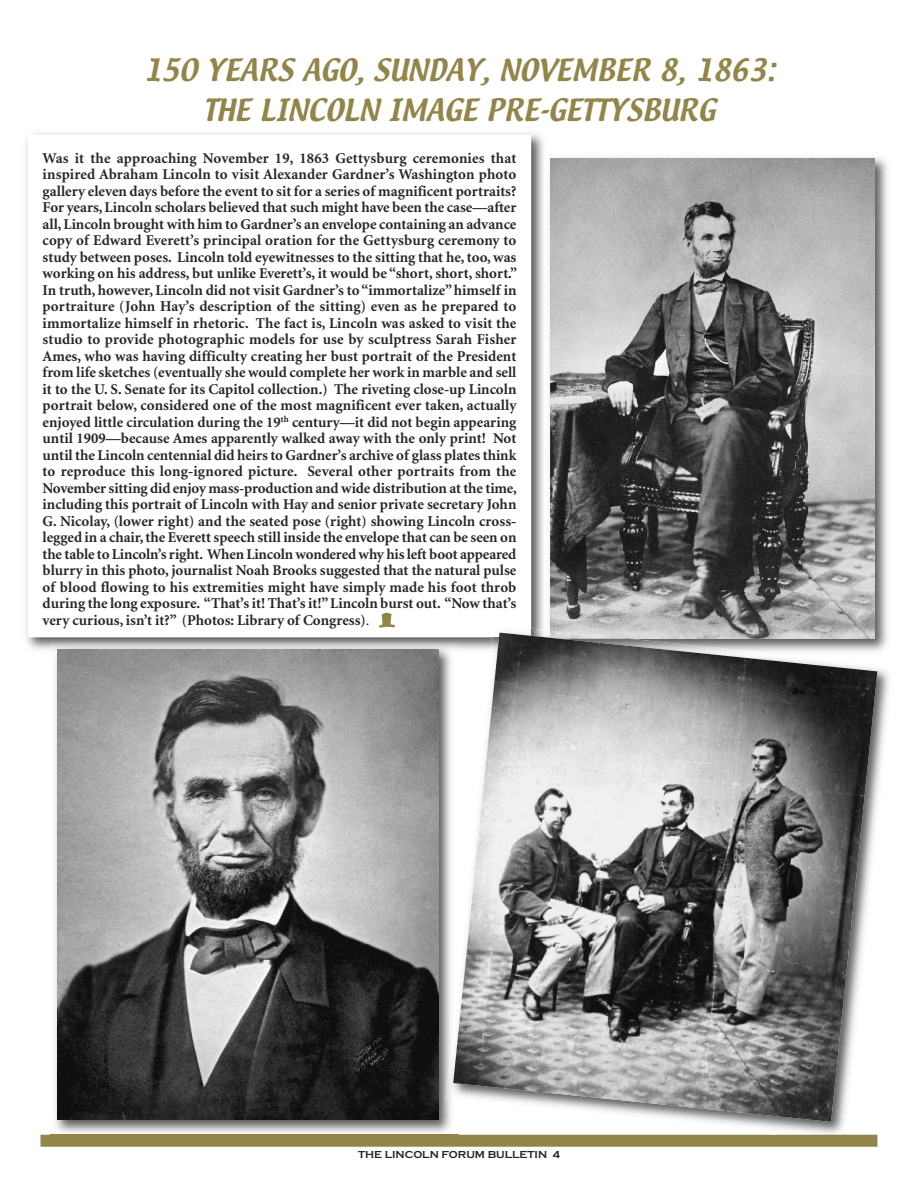
<style>
.page{position:relative;width:918px;height:1188px;background:#fff}
.page>*{position:absolute;margin:0;border:0;box-sizing:border-box;transform-origin:0 0}
.t1{font:27px/40.5px "Textile";color:#92854a;text-align:center}
.t2{font:700 15px/16.5px "Minion";color:#272627;text-align:justify}
.t3{font:700 10.5px "Copperplate Gothic";color:#272627}
.s1{font-weight:400}
</style>
<div class="page">
<div style="left:41px;top:1135px;width:836px;height:12px;background:#92854a"></div>
<img style="left:26px;top:133px;width:518px;height:517px">
<div style="left:29px;top:135px;width:501px;height:502px;background:#fff"></div>
<img style="left:380px;top:612px;width:15px;height:16px">
<img style="left:551px;top:157px;width:337px;height:494px">
<img style="left:549px;top:158px;width:2px;height:471px">
<img style="left:550px;top:159px;width:324px;height:474px">
<img style="left:51px;top:643px;width:408px;height:492px">
<img style="left:58px;top:649px;width:381px;height:471px">
<img style="left:459px;top:669px;width:430px;height:466px">
<img style="left:531px;top:629px;width:20px;height:4px">
<img style="left:499px;top:629px;width:32px;height:4px">
<img style="left:550px;top:631px;width:78px;height:2px">
<img style="left:445px;top:970px;width:8px;height:132px">
<img style="left:453px;top:633px;width:424px;height:489px">
<h1 class="t1" style="left:143px;top:51px;width:633px">150 YEARS AGO, SUNDAY, NOVEMBER 8, 1863:<br>THE LINCOLN IMAGE PRE-GETTYSBURG</h1>
<p class="t2" style="left:43px;top:151px;width:476px">Was it the approaching November 19, 1863 Gettysburg ceremonies that inspired Abraham Lincoln to visit Alexander Gardner’s Washington photo gallery eleven days before the event to sit for a series of magnificent portraits?<br>For years, Lincoln scholars believed that such might have been the case—after all, Lincoln brought with him to Gardner’s an envelope containing an advance copy of Edward Everett’s principal oration for the Gettysburg ceremony to study between poses. Lincoln told eyewitnesses to the sitting that he, too, was working on his address, but unlike Everett’s, it would be “short, short, short.” In truth, however, Lincoln did not visit Gardner’s to“immortalize”himself in portraiture (John Hay’s description of the sitting) even as he prepared to immortalize himself in rhetoric. The fact is, Lincoln was asked to visit the studio to provide photographic models for use by sculptress Sarah Fisher Ames, who was having difficulty creating her bust portrait of the President from life sketches (eventually she would complete her work in marble and sell it to the U. S. Senate for its Capitol collection.) The riveting close-up Lincoln portrait below, considered one of the most magnificent ever taken, actually enjoyed little circulation during the 19<sup>th</sup> century—it did not begin appearing until 1909—because Ames apparently walked away with the only print! Not until the Lincoln centennial did heirs to Gardner’s archive of glass plates think to reproduce this long-ignored picture. Several other portraits from the November sitting did enjoy mass-production and wide distribution at the time, including this portrait of Lincoln with Hay and senior private secretary John G. Nicolay, (lower right) and the seated pose (right) showing Lincoln cross&shy;legged in a chair,the Everett speech still inside the envelope that can be seen on the table to Lincoln’s right. When Lincoln wondered why his left boot appeared blurry in this photo, journalist Noah Brooks suggested that the natural pulse of blood flowing to his extremities might have simply made his foot throb during the long exposure. “That’s it! That’s it!”Lincoln burst out. “Now that’s very curious, isn’t it?” (Photos: Library of Congress)<span class="s1">.</span></p>
<p class="t3" style="left:358px;top:1148px;width:203px">THE LINCOLN FORUM BULLETIN 4</p>
</div>
